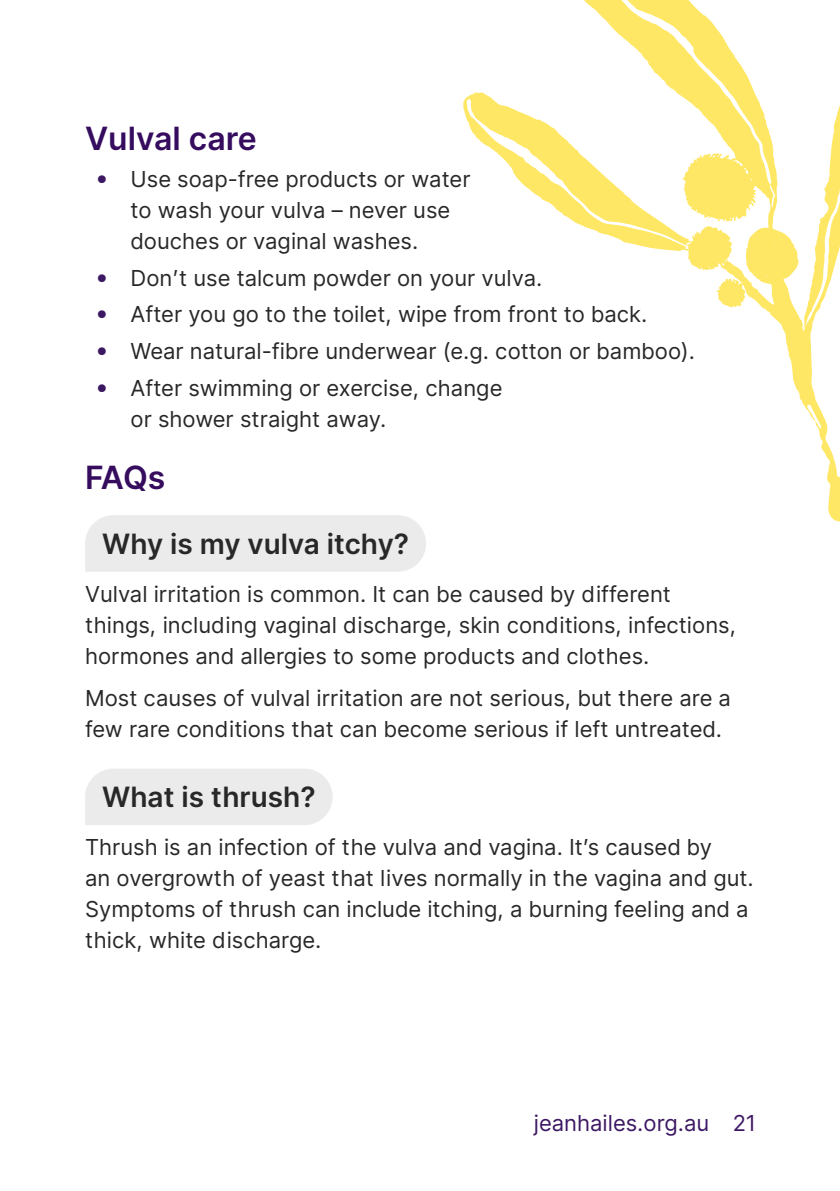
<style>
.page{position:relative;width:840px;height:1191px;background:#fff}
.page>*{position:absolute;margin:0;border:0;box-sizing:border-box;transform-origin:0 0}
.t1{font:600 32px "Vwfqfh Inter";color:#360c5e}
.t2{font:600 28px "Vwfqfh Inter";color:#292829}
.t3{font:22px/31px "Lnwdlw Inter";color:#292829}
.t4{font:22px "Lnwdlw Inter";color:#3c1863}
.s1{font-family:"Tsstxv Avenir LT Std";color:#3c1863}
</style>
<div class="page">
<svg style="left:463px;top:0;width:376px;height:522px"></svg>
<div style="left:85px;top:515px;width:341px;height:57px;background:#ebebec"></div>
<div style="left:85px;top:769px;width:247px;height:56px;background:#ebebec"></div>
<h3 class="t1" style="left:85px;top:115px;width:173px">Vulval care</h3>
<p class="t3" style="left:130px;top:163px;width:341px;text-indent:-34px"><span class="s1">•</span> Use soa p-free products or water to wash your vulva – never use douches or vaginal washes.</p>
<p class="t3" style="left:96px;top:261px;width:447px"><span class="s1">•</span> Don’t use talcum powder on your vulva.</p>
<p class="t3" style="left:96px;top:298px;width:552px"><span class="s1">•</span> After you go to the toilet, wi pe from front to back.</p>
<p class="t3" style="left:96px;top:335px;width:599px"><span class="s1">•</span> Wear natural-fibre underwear (e.g. cotton or bamboo).</p>
<p class="t3" style="left:130px;top:371px;width:373px;text-indent:-34px"><span class="s1">•</span> After swimming or exercise, change or shower straight away.</p>
<h3 class="t1" style="left:85px;top:454px;width:82px">FAQs</h3>
<h4 class="t2" style="left:102px;top:522px;width:308px">Why is my vulva itchy?</h4>
<p class="t3" style="left:85px;top:577px;width:652px">Vulval irritation is common. It can be caused by different things, including vaginal discharge, skin conditions, infections, hormones and allergies to some products and clothes.</p>
<p class="t3" style="left:85px;top:682px;width:647px">Most causes of vulval irritation are not serious, but there are a few rare conditions that can become serious if left untreated.</p>
<h4 class="t2" style="left:102px;top:776px;width:215px">What is thrush?</h4>
<p class="t3" style="left:85px;top:831px;width:669px">Thrush is an infection of the vulva and vagina. It’s caused by<br>an overgrowth of yeast that lives normally in the vagina and gut.<br>Sym ptoms of thrush can include itching, a burning feeling and a thick, white discharge.</p>
<p class="t4" style="left:533px;top:1106px;width:222px">jeanhailes.org.au 21</p>
</div>
